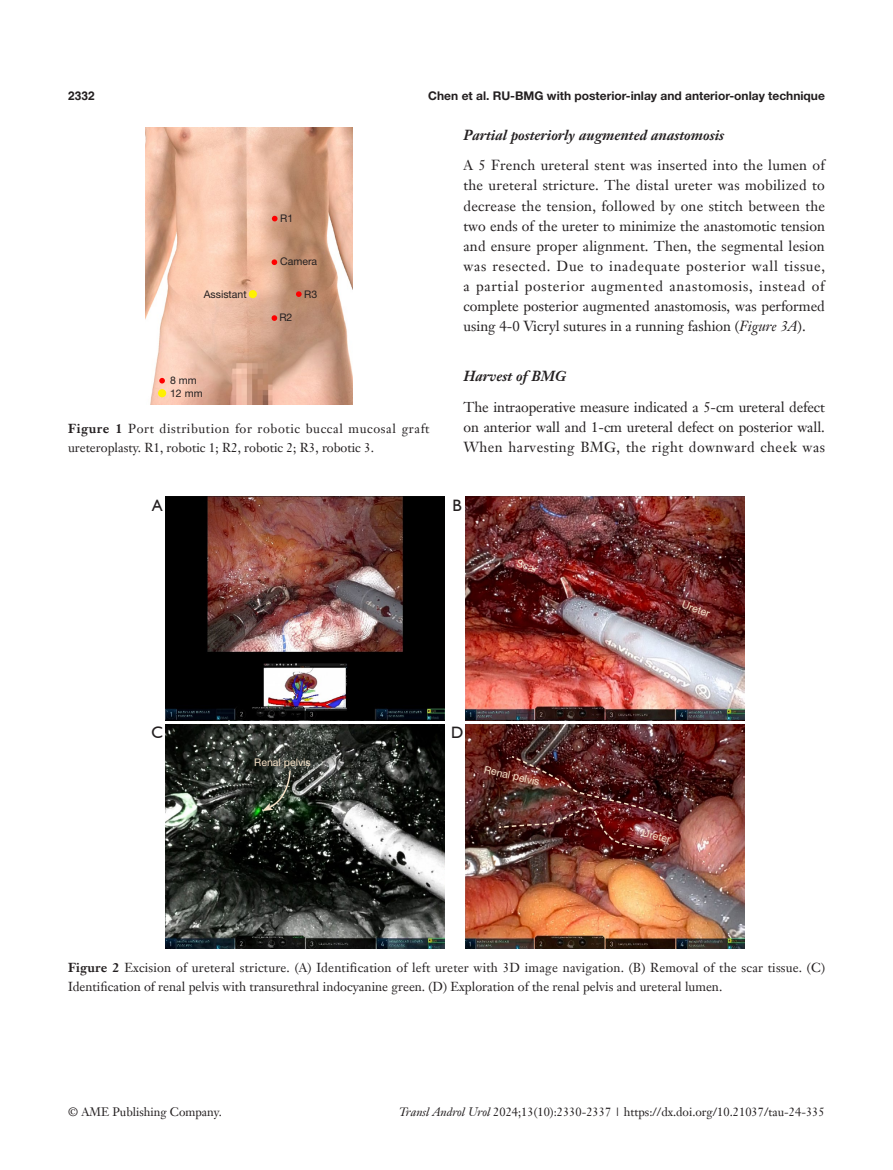
<style>
.page{position:relative;width:893px;height:1170px;background:#fff}
.page>*{position:absolute;margin:0;border:0;box-sizing:border-box;transform-origin:0 0}
.t1{font:16.5px "Humanist 521 BT";color:#231f20}
.t2{font:14.25px/20.1px "Janson Text LT";color:#231f20;text-align:justify}
._2ji-zhengti{font:italic 700 14.25px "Janson Text LT";color:#231f20}
._2ji-6_5{font:italic 700 14.25px "Janson Text LT";color:#231f20}
.t3{font:12.75px/19.5px "Janson Text LT";color:#231f20}
.t4{font:12.75px/19.5px "Janson Text LT";letter-spacing:.045em;color:#231f20}
.t5{font:12px "Janson Text LT";color:#231f20}
.t6{font:700 12px "Helvetica Neue LT Pro";color:#231f20}
.t7{font:700 12px "Helvetica";color:#231f20}
.t8{font:10.5px "Helvetica Neue LT Pro";color:#f8e4c9}
.t9{font:10.5px "Helvetica Neue LT Pro";color:#231f20}
.s1{font-weight:700}
.s2{font-style:italic}
</style>
<div class="page">
<img style="left:145px;top:128px;width:207px;height:276px">
<svg style="left:272px;top:216px;width:6px;height:5px"></svg>
<svg style="left:272px;top:259px;width:5px;height:6px"></svg>
<svg style="left:296px;top:291px;width:6px;height:6px"></svg>
<svg style="left:272px;top:315px;width:5px;height:6px"></svg>
<svg style="left:159px;top:378px;width:6px;height:5px"></svg>
<div style="left:249px;top:290px;width:8px;height:8px;background:#fff101;border-radius:50%"></div>
<div style="left:158px;top:389px;width:8px;height:8px;background:#fff101;border-radius:50%"></div>
<img style="left:166px;top:496px;width:278px;height:224px">
<img style="left:466px;top:496px;width:278px;height:224px">
<img style="left:166px;top:724px;width:278px;height:224px">
<svg style="left:262px;top:769px;width:29px;height:42px"></svg>
<img style="left:466px;top:724px;width:278px;height:224px">
<img style="left:497px;top:755px;width:181px;height:97px">
<p class="t7" style="left:68px;top:88px;width:28px">2332</p>
<p class="t6" style="left:428px;top:88px;width:398px">Chen et al. RU-BMG with posterior-inlay and anterior-onlay technique</p>
<p class="t9" style="left:204px;top:287px;width:44px">Assistant</p>
<p class="t9" style="left:170px;top:374px;width:28px">8 mm</p>
<p class="t9" style="left:170px;top:387px;width:34px">12 mm</p>
<p class="t9" style="left:280px;top:212px;width:15px">R1</p>
<p class="t9" style="left:280px;top:255px;width:38px">Camera</p>
<p class="t9" style="left:279px;top:310px;width:15px">R2</p>
<p class="t9" style="left:304px;top:287px;width:15px">R3</p>
<p class="t4" style="left:68px;top:418px;width:363px"><span class="s1">Figure 1</span> Port distribution for robotic buccal mucosal graft ureteroplasty. R1, robotic 1; R2, robotic 2; R3, robotic 3.</p>
<p class="t1" style="left:152px;top:494px;width:12px">A</p>
<p class="_2ji-zhengti" style="left:463px;top:126px;width:262px">Partial posteriorly augmented anastomosis</p>
<p class="t2" style="left:463px;top:155px;width:363px">A 5 French ureteral stent was inserted into the lumen of the ureteral stricture. The distal ureter was mobilized to decrease the tension, followed by one stitch between the two ends of the ureter to minimize the anastomotic tension and ensure proper alignment. Then, the segmental lesion was resected. Due to inadequate posterior wall tissue, a partial posterior augmented anastomosis, instead of complete posterior augmented anastomosis, was performed using 4-0 Vicryl sutures in a running fashion (<span class="s2">Figure 3A</span>).</p>
<p class="_2ji-6_5" style="left:463px;top:367px;width:104px">Harvest of BMG</p>
<p class="t2" style="left:463px;top:396px;width:363px">The intraoperative measure indicated a 5-cm ureteral defect on anterior wall and 1-cm ureteral defect on posterior wall.<br>When harvesting BMG, the right downward cheek was</p>
<p class="t1" style="left:452px;top:494px;width:11px">B</p>
<p class="t8" style="left:519px;top:556px;width:23px;rotate:20deg">Scar</p>
<p class="t8" style="left:685px;top:598px;width:30px;rotate:20deg">Ureter</p>
<p class="t1" style="left:152px;top:722px;width:13px">C</p>
<p class="t8" style="left:254px;top:755px;width:58px">Renal pelvis</p>
<p class="t1" style="left:451px;top:722px;width:14px">D</p>
<p class="t8" style="left:486px;top:762px;width:58px;rotate:13deg">Renal pelvis</p>
<p class="t8" style="left:644px;top:826px;width:30px;rotate:13deg">Ureter</p>
<p class="t3" style="left:68px;top:957px;width:758px"><span class="s1">Figure 2</span> Excision of ureteral stricture. (A) Identification of left ureter with 3D image navigation. (B) Removal of the scar tissue. (C)<br>Identification of renal pelvis with transurethral indocyanine green. (D) Exploration of the renal pelvis and ureteral lumen.</p>
<p class="t5" style="left:68px;top:1104px;width:155px">© AME Publishing Company.</p>
<p class="t5" style="left:399px;top:1104px;width:427px"><span class="s2">Transl Androl Urol</span> 2024;13(10):2330-2337 | https://dx.doi.org/10.21037/tau-24-335</p>
</div>
